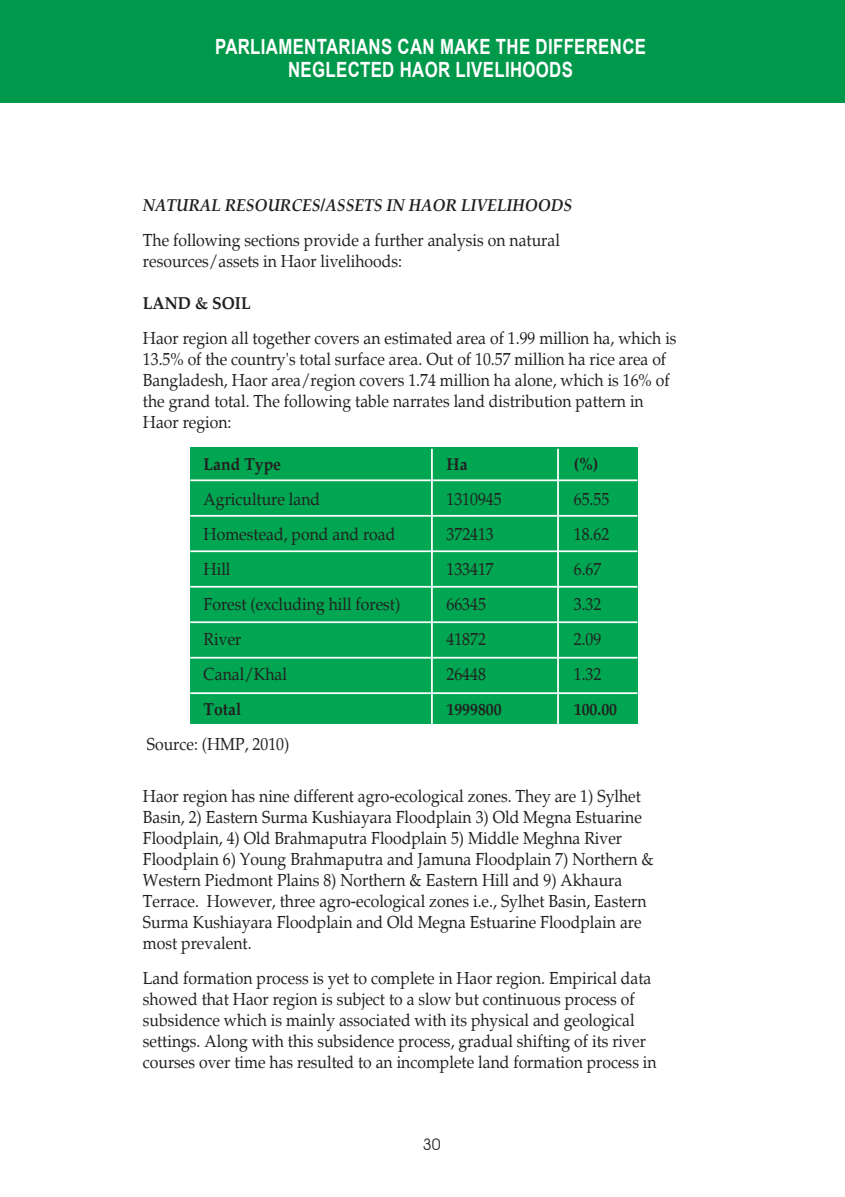
<style>
.page{position:relative;width:845px;height:1197px;background:#fff}
.page>*{position:absolute;margin:0;border:0;box-sizing:border-box;transform-origin:0 0}
.t1{font:700 21px/22.8px "Arial";letter-spacing:.02em;color:#fff;text-align:center;scale:.8 1}
.t2{font:17.5px/21px "Palatino";color:#231f20;scale:.9 1}
.t3{font:italic 700 17.5px "Palatino";color:#231f20;scale:.9 1}
.t4{font:700 17.5px "Palatino";color:#231f20;scale:.9 1}
.t5{font:15.75px "Avant Garde IT Cby BT";color:#231f20}
</style>
<div class="page">
<div style="left:190px;top:448px;width:447px;height:276px;background:#00a651"></div>
<hr style="left:431px;top:449px;width:1px;height:275px;background:#fff">
<hr style="left:557px;top:449px;width:1px;height:275px;background:#fff">
<hr style="left:190px;top:479px;width:447px;height:2px;background:#fff">
<hr style="left:190px;top:515px;width:447px;height:2px;background:#fff">
<hr style="left:190px;top:550px;width:447px;height:2px;background:#fff">
<hr style="left:190px;top:586px;width:447px;height:2px;background:#fff">
<hr style="left:190px;top:657px;width:447px;height:2px;background:#fff">
<hr style="left:190px;top:621px;width:447px;height:2px;background:#fff">
<hr style="left:190px;top:692px;width:447px;height:2px;background:#fff">
<div style="left:0;top:0;width:844px;height:102px;background:#00984a"></div>
<p class="t1" style="left:215px;top:36px;width:540px">PARLIAMENTARIANS CAN MAKE THE DIFFERENCE<br>NEGLECTED HAOR LIVELIHOODS</p>
<p class="t3" style="left:143px;top:195px;width:478px">NATURAL RESOURCES/ASSETS IN HAOR LIVELIHOODS</p>
<p class="t2" style="left:143px;top:230px;width:464px">The following sections provide a further analysis on natural resources/assets in Haor livelihoods:</p>
<p class="t4" style="left:143px;top:293px;width:121px">LAND &amp; SOIL</p>
<p class="t2" style="left:143px;top:328px;width:594px">Haor region all together covers an estimated area of 1.99 million ha, which is 13.5% of the country's total surface area. Out of 10.57 million ha rice area of Bangladesh, Haor area/region covers 1.74 million ha alone, which is 16% of the grand total. The following table narrates land distribution pattern in Haor region:</p>
<p class="t4" style="left:203px;top:454px;width:88px">Land Type</p>
<p class="t4" style="left:446px;top:454px;width:25px">Ha</p>
<p class="t4" style="left:573px;top:454px;width:29px">(%)</p>
<p class="t2" style="left:203px;top:489px;width:131px">Agriculture land</p>
<p class="t2" style="left:446px;top:489px;width:63px">1310945</p>
<p class="t2" style="left:573px;top:489px;width:41px">65.55</p>
<p class="t2" style="left:203px;top:524px;width:214px">Homestead, pond and road</p>
<p class="t2" style="left:446px;top:524px;width:54px">372413</p>
<p class="t2" style="left:573px;top:524px;width:41px">18.62</p>
<p class="t2" style="left:203px;top:559px;width:31px">Hill</p>
<p class="t2" style="left:446px;top:559px;width:54px">133417</p>
<p class="t2" style="left:573px;top:559px;width:32px">6.67</p>
<p class="t2" style="left:203px;top:594px;width:220px">Forest (excluding hill forest)</p>
<p class="t2" style="left:446px;top:594px;width:45px">66345</p>
<p class="t2" style="left:573px;top:594px;width:32px">3.32</p>
<p class="t2" style="left:203px;top:629px;width:43px">River</p>
<p class="t2" style="left:446px;top:629px;width:45px">41872</p>
<p class="t2" style="left:573px;top:629px;width:32px">2.09</p>
<p class="t2" style="left:203px;top:664px;width:94px">Canal/Khal</p>
<p class="t2" style="left:446px;top:664px;width:45px">26448</p>
<p class="t2" style="left:573px;top:664px;width:32px">1.32</p>
<p class="t4" style="left:203px;top:699px;width:43px">Total</p>
<p class="t4" style="left:446px;top:699px;width:63px">1999800</p>
<p class="t4" style="left:573px;top:699px;width:50px">100.00</p>
<p class="t2" style="left:147px;top:734px;width:160px">Source: (HMP, 2010)</p>
<p class="t2" style="left:143px;top:786px;width:569px">Haor region has nine different agro-ecological zones. They are 1) Sylhet Basin, 2) Eastern Surma Kushiayara Floodplain 3) Old Megna Estuarine Floodplain, 4) Old Brahmaputra Floodplain 5) Middle Meghna River Floodplain 6) Young Brahmaputra and Jamuna Floodplain 7) Northern &amp; Western Piedmont Plains 8) Northern &amp; Eastern Hill and 9) Akhaura Terrace. However, three agro-ecological zones i.e., Sylhet Basin, Eastern Surma Kushiayara Floodplain and Old Megna Estuarine Floodplain are most prevalent.</p>
<p class="t2" style="left:143px;top:968px;width:572px">Land formation process is yet to complete in Haor region. Empirical data showed that Haor region is subject to a slow but continuous process of subsidence which is mainly associated with its physical and geological settings. Along with this subsidence process, gradual shifting of its river courses over time has resulted to an incomplete land formation process in</p>
<p class="t5" style="left:423px;top:1134px;width:19px">30</p>
</div>
